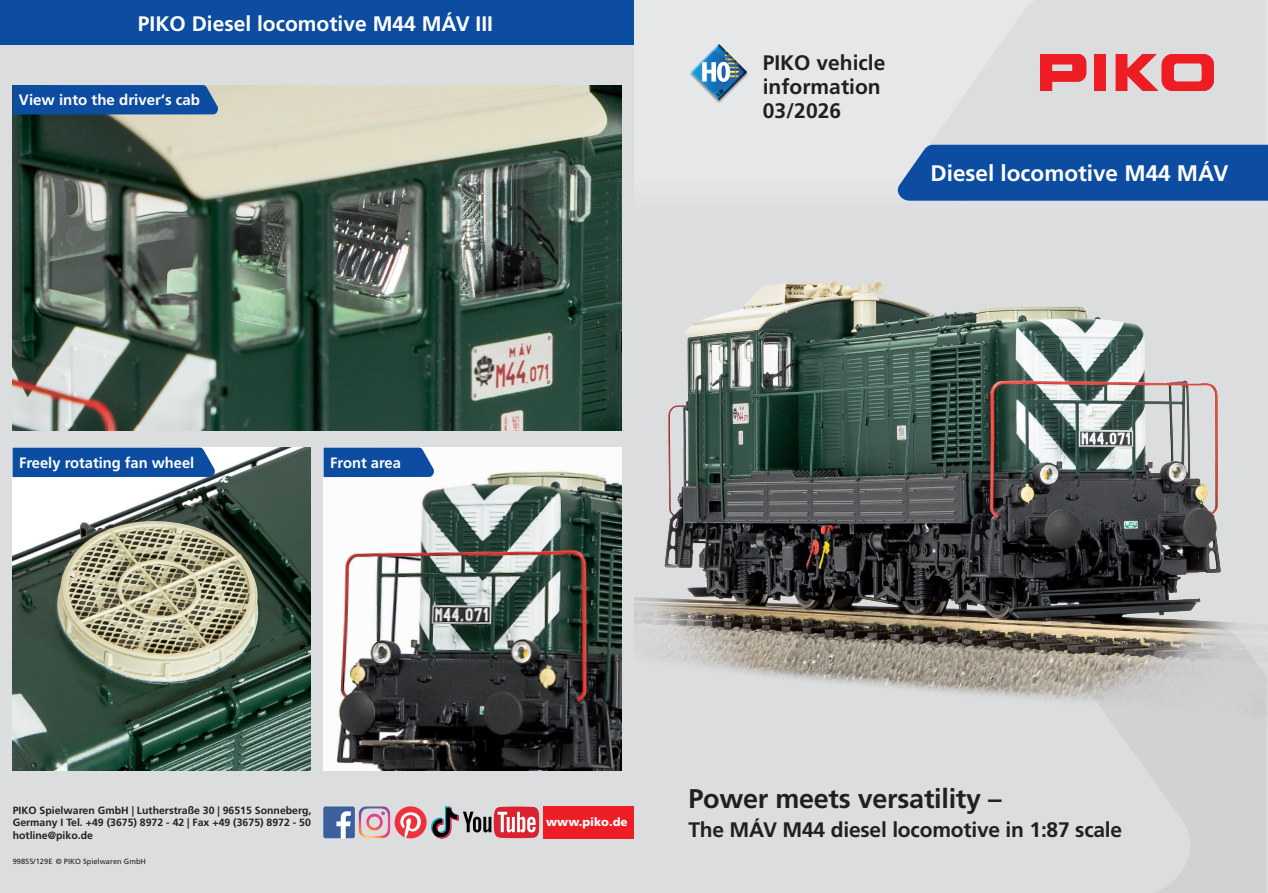
<style>
.page{position:relative;width:1268px;height:893px;background:#fff}
.page>*{position:absolute;margin:0;border:0;box-sizing:border-box;transform-origin:0 0}
.t1{font:700 27px "Frutiger LT Std";letter-spacing:-.01em;color:#231f20}
.t2{font:700 22.5px "Frutiger LT Std";color:#fff}
.t3{font:700 21px/24px "Frutiger LT Std";letter-spacing:-.01em;color:#231f20}
.t4{font:700 21px "Frutiger LT Std";color:#fff}
.t5{font:700 15px "Frutiger LT Std";color:#fff}
.t6{font:900 11.7px "Frutiger LT Std";color:#fff}
.t7{font:700 10.5px/12.6px "Frutiger LT Std";color:#231f20;text-align:justify}
.t8{font:7.5px "Frutiger LT Std";color:#231f20}
.t9{font:900 condensed 4.8px "Frutiger";color:#000}
</style>
<div class="page">
<div style="left:0;top:0;width:634px;height:893px;background:#dcdddf"></div>
<div style="left:634px;top:0;width:633px;height:214px;background:#e6e7e9"></div>
<div style="left:0;top:0;width:634px;height:45px;background:#0d4da1"></div>
<img style="left:323px;top:447px;width:298px;height:323px">
<img style="left:13px;top:85px;width:608px;height:346px">
<img style="left:634px;top:144px;width:633px;height:749px">
<img style="left:13px;top:448px;width:297px;height:322px">
<svg style="left:323px;top:448px;width:112px;height:29px;background:#1a57a6"></svg>
<svg style="left:13px;top:85px;width:206px;height:30px;background:#1552a1"></svg>
<div style="left:13px;top:448px;width:203px;height:29px;background:#0d4da1"></div>
<div style="left:894px;top:145px;width:373px;height:56px;background:#0d4da1"></div>
<svg style="left:690px;top:44px;width:58px;height:59px"></svg>
<svg style="left:1040px;top:54px;width:45px;height:37px"></svg>
<div style="left:1093px;top:54px;width:12px;height:37px;background:#ee1d23"></div>
<svg style="left:1115px;top:54px;width:98px;height:37px"></svg>
<img style="left:358px;top:806px;width:32px;height:32px">
<img style="left:323px;top:806px;width:32px;height:32px">
<svg style="left:394px;top:806px;width:145px;height:32px"></svg>
<div style="left:543px;top:807px;width:91px;height:32px;background:#ee1d23"></div>
<h3 class="t4" style="left:138px;top:11px;width:356px">PIKO Diesel locomotive M44 MÁV III</h3>
<h3 class="t5" style="left:19px;top:91px;width:183px">View into the driver‘s cab</h3>
<h3 class="t5" style="left:19px;top:454px;width:177px">Freely rotating fan wheel</h3>
<h3 class="t5" style="left:330px;top:454px;width:72px">Front area</h3>
<p class="t9" style="left:715px;top:94px;width:10px;rotate:-45deg">1:87</p>
<h3 class="t3" style="left:762px;top:51px;width:124px">PIKO vehicle information<br>03/2026</h3>
<h2 class="t2" style="left:930px;top:160px;width:299px">Diesel locomotive M44 MÁV</h2>
<p class="t7" style="left:13px;top:804px;width:300px">PIKO Spielwaren GmbH | Lutherstraße 30 | 96515 Sonneberg, Germany I Tel. +49 (3675) 8972 - 42 | Fax +49 (3675) 8972 - 50 hotline@piko.de</p>
<p class="t6" style="left:546px;top:815px;width:83px">www.piko.de</p>
<p class="t8" style="left:13px;top:856px;width:135px">99855/129 © PIKO Spielwaren GmbH</p>
<p class="t8" style="left:48px;top:856px;width:6px">E</p>
<h1 class="t1" style="left:688px;top:783px;width:315px">Power meets versatility –</h1>
<h3 class="t3" style="left:688px;top:817px;width:435px">The MÁV M44 diesel locomotive in 1:87 scale</h3>
</div>
